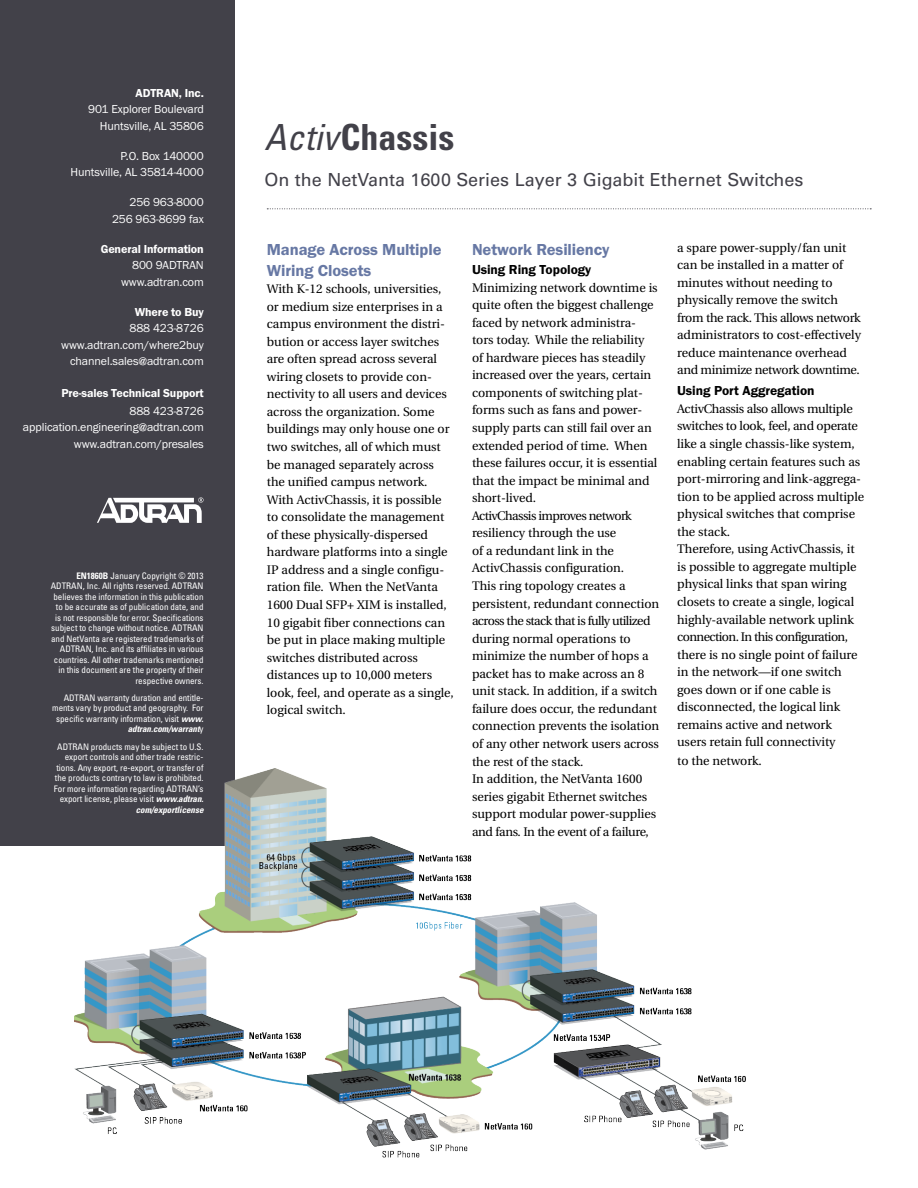
<style>
.page{position:relative;width:918px;height:1188px;background:#fff}
.page>*{position:absolute;margin:0;border:0;box-sizing:border-box;transform-origin:0 0}
.t1{font:700 condensed 36px "Univers";color:#424149}
.t2{font:18px "Univers";color:#424149}
.t3{font:600 16.5px/21px "Franklin Got ITC";letter-spacing:-.005em;color:#6778a4}
.t4{font:600 13.5px "Franklin Got ITC";letter-spacing:-.005em;color:#000101}
.t5{font:12.45px/17.5px "Utopia";letter-spacing:-.005em;color:#000}
.t6{font:12px/16.5px "Franklin Got ITC";letter-spacing:-.01em;color:#fff;text-align:right}
.t7{font:600 12px "Franklin Got ITC";letter-spacing:-.01em;color:#fff}
.t8{font:condensed 9px/10.5px "Univers";letter-spacing:-.005em;color:#fff;text-align:right}
.s1{font-weight:700}
.s2{font-weight:700;font-style:italic}
.s3{font-weight:400;font-style:italic}
</style>
<div class="page">
<div style="left:0;top:0;width:234px;height:846px;background:#424149"></div>
<svg style="left:97px;top:497px;width:107px;height:26px"></svg>
<img style="left:75px;top:768px;width:671px;height:390px">
<svg style="left:267px;top:208px;width:604px;height:1px"></svg>
<p class="t7" style="left:136px;top:86px;width:70px">ADTRAN, Inc.</p>
<p class="t6" style="left:88px;top:101px;width:117px">901 Explorer Boulevard<br>Huntsville, AL 35806</p>
<p class="t6" style="left:71px;top:148px;width:135px">P.O. Box 140000<br>Huntsville, AL 35814-4000</p>
<p class="t6" style="left:112px;top:194px;width:93px">256 963-8000<br>256 963-8699 fax</p>
<p class="t7" style="left:101px;top:242px;width:105px">General Information</p>
<p class="t6" style="left:121px;top:257px;width:84px">800 9ADTRAN www.adtran.com</p>
<p class="t7" style="left:135px;top:305px;width:70px">Where to Buy</p>
<p class="t6" style="left:61px;top:320px;width:144px">888 423-8726 www.adtran.com/where2buy channel.sales@adtran.com</p>
<p class="t7" style="left:61px;top:386px;width:144px">Pre-sales Technical Support</p>
<p class="t6" style="left:23px;top:403px;width:182px">888 423-8726 application.engineering@adtran.com www.adtran.com/presales</p>
<p class="t8" style="left:51px;top:570px;width:154px"><span class="s1">EN1860B</span> January Copyright © 2013<br>ADTRAN, Inc. All rights reserved. ADTRAN believes the information in this publication to be accurate as of publication date, and is not responsible for error. Specifications subject to change without notice. ADTRAN and NetVanta are registered trademarks of ADTRAN, Inc. and its affiliates in various countries. All other trademarks mentioned in this document are the property of their respective owners.</p>
<p class="t8" style="left:52px;top:692px;width:153px">ADTRAN warranty duration and entitle&shy;ments vary by product and geography. For specific warranty information, visit <span class="s2">www. adtran.com/warrant</span>y</p>
<p class="t8" style="left:54px;top:741px;width:151px">ADTRAN products may be subject to U.S. export controls and other trade restric&shy;tions. Any export, re-export, or transfer of the products contrary to law is prohibited.<br>For more information regarding ADTRAN’s export license, please visit <span class="s2">www.adtran. com/exportlicense</span></p>
<h1 class="t1" style="left:264px;top:115px;width:192px"><span class="s3">Activ</span>Chassis</h1>
<h2 class="t2" style="left:264px;top:169px;width:541px">On the NetVanta 1600 Series Layer 3 Gigabit Ethernet Switches</h2>
<h3 class="t3" style="left:267px;top:239px;width:176px">Manage Across Multiple<br>Wiring Closets</h3>
<p class="t5" style="left:267px;top:280px;width:188px">With K-12 schools, universities, or medium size enterprises in a campus environment the distri&shy;bution or access layer switches are often spread across several wiring closets to provide con&shy;nectivity to all users and devices across the organization. Some buildings may only house one or two switches, all of which must be managed separately across the unified campus network.<br>With ActivChassis, it is possible to consolidate the management of these physically-dispersed hardware platforms into a single<br>IP address and a single configu&shy;ration file. When the NetVanta<br>1600 Dual SFP+ XIM is installed,<br>10 gigabit fiber connections can be put in place making multiple switches distributed across distances up to 10,000 meters look, feel, and operate as a single, logical switch.</p>
<h3 class="t3" style="left:472px;top:239px;width:139px">Network Resiliency</h3>
<p class="t4" style="left:472px;top:262px;width:121px">Using Ring Topology</p>
<p class="t5" style="left:472px;top:279px;width:189px">Minimizing network downtime is quite often the biggest challenge faced by network administra&shy;tors today. While the reliability<br>of hardware pieces has steadily increased over the years, certain components of switching plat&shy;forms such as fans and power&shy;supply parts can still fail over an extended period of time. When these failures occur, it is essential that the impact be minimal and short-lived.<br>ActivChassis improves network resiliency through the use<br>of a redundant link in the<br>ActivChassis configuration.<br>This ring topology creates a persistent, redundant connection across the stack that is fully utilized during normal operations to minimize the number of hops a packet has to make across an 8 unit stack. In addition, if a switch failure does occur, the redundant connection prevents the isolation of any other network users across the rest of the stack.<br>In addition, the NetVanta 1600 series gigabit Ethernet switches support modular power-supplies and fans. In the event of a failure,</p>
<p class="t5" style="left:677px;top:239px;width:185px">a spare power-supply/fan unit can be installed in a matter of minutes without needing to physically remove the switch from the rack. This allows network administrators to cost-effectively reduce maintenance overhead and minimize network downtime.</p>
<p class="t4" style="left:677px;top:383px;width:139px">Using Port Aggregation</p>
<p class="t5" style="left:677px;top:400px;width:189px">ActivChassis also allows multiple switches to look, feel, and operate like a single chassis-like system, enabling certain features such as port-mirroring and link-aggrega&shy;tion to be applied across multiple physical switches that comprise the stack.<br>Therefore, using ActivChassis, it is possible to aggregate multiple physical links that span wiring closets to create a single, logical highly-available network uplink connection. In this configuration, there is no single point of failure in the network—if one switch goes down or if one cable is disconnected, the logical link remains active and network users retain full connectivity<br>to the network.</p>
</div>
